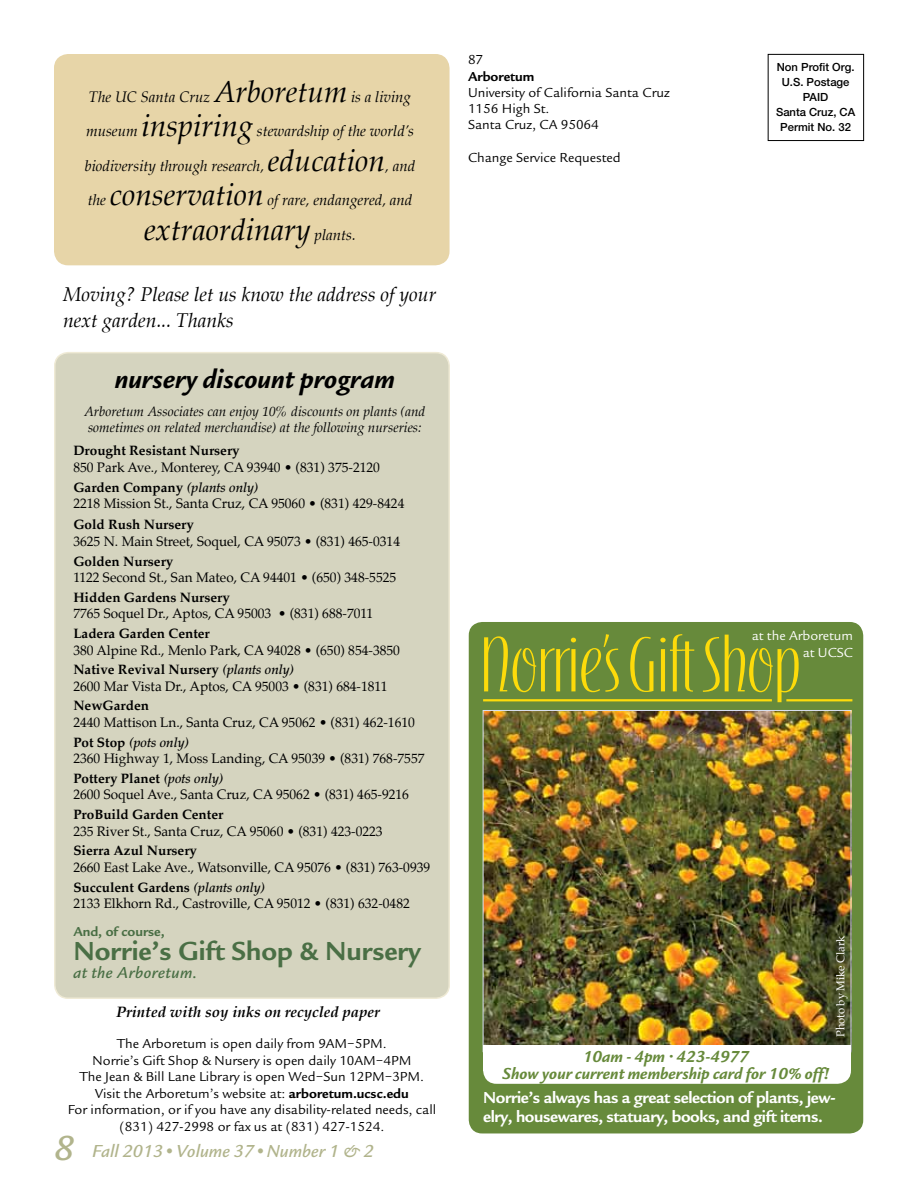
<style>
.page{position:relative;width:918px;height:1188px;background:#fff}
.page>*{position:absolute;margin:0;border:0;box-sizing:border-box;transform-origin:0 0}
.t1{font:700 67.65px "Silvermoon ITC";letter-spacing:-.035em;color:#fddb0a;scale:1.09 1}
.t2{font:italic 30px "Palatino";color:#000}
.t3{font:700 27px "Legacy Sans";color:#4a6f45}
.t4{font:italic 700 27px "Legacy Sans";color:#000}
.t5{font:italic 19.5px/25.5px "Palatino";color:#000}
.t6{font:italic 500 18px "Legacy Sans";color:#b1b48c}
.t7{font:700 16.5px/18.8px "Legacy Sans";letter-spacing:-.025em;color:#fff}
.t8{font:italic 700 16.5px/16.5px "Legacy Sans";color:#678a3b;text-align:center}
.t9{font:italic 500 16.5px "Legacy Sans";letter-spacing:.025em;color:#4a6f45}
.t10{font:italic 15px "Palatino";color:#000}
.t11{font:italic 700 15px "Palatino";color:#000}
.t12{font:13.5px/19.8px "Palatino";color:#000}
.t13{font:13.5px/16.5px "Legacy Sans";color:#000;text-align:center}
.t14{font:700 13.5px "Palatino";color:#000}
.t15{font:italic 13.5px/16.5px "Palatino";color:#000}
.t16{font:13.5px/16.2px "Legacy Sans";color:#fff;text-align:right}
.t17{font:700 13.5px "Legacy Sans";color:#4a6f45}
.t18{font:700 13.5px "Legacy Sans";color:#000}
.t19{font:500 11.25px/15px "Helvetica Neue";color:#000;text-align:center}
.t20{font:11.25px "Palatino";letter-spacing:-.01em;color:#fff}
.s1{font-size:30px}
.s2{font-size:15px}
.s3{font-weight:700}
.s4{font-weight:500;font-style:italic}
.s5{font-style:inherit}
.s6{font-size:36px}
</style>
<div class="page">
<div style="left:469px;top:622px;width:394px;height:511px;background:#678a3b;border-radius:14px"></div>
<div style="left:768px;top:54px;width:96px;height:87px;border:1px solid #000"></div>
<div style="left:55px;top:55px;width:394px;height:210px;background:#e7d5a8;border-radius:14px"></div>
<div style="left:54px;top:54px;width:396px;height:211px;border:2px solid #e7d5a8;border-radius:14px"></div>
<img style="left:485px;top:712px;width:364px;height:333px">
<div style="left:483px;top:1045px;width:368px;height:25px;background:#fff"></div>
<div style="left:483px;top:1052px;width:368px;height:32px;background:#fff;border-radius:14px"></div>
<hr style="left:483px;top:699px;width:289px;height:2px;background:#fddb0a">
<hr style="left:786px;top:699px;width:66px;height:2px;background:#fddb0a">
<div style="left:55px;top:353px;width:394px;height:645px;background:#d5d4bf;border-radius:14px"></div>
<div style="left:54px;top:352px;width:396px;height:647px;border:2px solid #efead5;border-radius:14px"></div>
<p class="t10" style="left:89px;top:85px;width:324px">The UC Santa Cruz <span class="s1">Arboretum</span> is a living</p>
<p class="t10" style="left:86px;top:119px;width:329px">museum <span class="s1">inspiring</span> stewardship of the world’s</p>
<p class="t10" style="left:85px;top:154px;width:332px">biodiversity through research, <span class="s1">education</span>, and</p>
<p class="t10" style="left:88px;top:188px;width:326px">the <span class="s1">conservation</span> of rare, endangered, and</p>
<h2 class="t2" style="left:144px;top:206px;width:213px">extraordinary <span class="s2">plants.</span></h2>
<h3 class="t5" style="left:63px;top:282px;width:375px">Moving? Please let us know the address of your next garden... Thanks</h3>
<h3 class="t4" style="left:115px;top:363px;width:282px">nursery discount program</h3>
<p class="t15" style="left:84px;top:403px;width:343px">Arboretum Associates can enjoy 10% discounts on plants (and sometimes on related merchandise) at the following nurseries:</p>
<p class="t14" style="left:73px;top:439px;width:168px">Drought Resistant Nursery</p>
<p class="t12" style="left:73px;top:457px;width:308px">850 Park Ave., Monterey, CA 93940 • (831) 375-2120<br><span class="s3">Garden Company</span> <span class="s4">(plants only)</span></p>
<p class="t12" style="left:73px;top:494px;width:333px">2218 Mission St., Santa Cruz, CA 95060 • (831) 429-8424</p>
<p class="t14" style="left:73px;top:513px;width:122px">Gold Rush Nursery</p>
<p class="t12" style="left:73px;top:531px;width:328px">3625 N. Main Street, Soquel, CA 95073 • (831) 465-0314</p>
<p class="t14" style="left:73px;top:549px;width:102px">Golden Nursery</p>
<p class="t12" style="left:73px;top:567px;width:324px">1122 Second St., San Mateo, CA 94401 • (650) 348-5525</p>
<p class="t14" style="left:73px;top:586px;width:158px">Hidden Gardens Nursery</p>
<p class="t12" style="left:73px;top:604px;width:301px">7765 Soquel Dr., Aptos, CA 95003 • (831) 688-7011</p>
<p class="t14" style="left:73px;top:622px;width:138px">Ladera Garden Center</p>
<p class="t12" style="left:73px;top:640px;width:328px">380 Alpine Rd., Menlo Park, CA 94028 • (650) 854-3850<br><span class="s3">Native Revival Nursery</span> <span class="s4">(plants only)</span></p>
<p class="t12" style="left:73px;top:676px;width:316px">2600 Mar Vista Dr., Aptos, CA 95003 • (831) 684-1811</p>
<p class="t14" style="left:73px;top:694px;width:77px">NewGarden</p>
<p class="t12" style="left:73px;top:712px;width:343px">2440 Mattison Ln., Santa Cruz, CA 95062 • (831) 462-1610<br><span class="s3">Pot Stop</span> <span class="s4">(pots only)</span></p>
<p class="t12" style="left:73px;top:749px;width:353px">2360 Highway 1, Moss Landing, CA 95039 • (831) 768-7557<br><span class="s3">Pottery Planet</span> <span class="s4">(pots only)</span></p>
<p class="t12" style="left:73px;top:785px;width:337px">2600 Soquel Ave., Santa Cruz, CA 95062 • (831) 465-9216</p>
<p class="t14" style="left:73px;top:803px;width:151px">ProBuild Garden Center</p>
<p class="t12" style="left:73px;top:821px;width:311px">235 River St., Santa Cruz, CA 95060 • (831) 423-0223</p>
<p class="t14" style="left:73px;top:839px;width:125px">Sierra Azul Nursery</p>
<p class="t12" style="left:73px;top:857px;width:358px">2660 East Lake Ave., Watsonville, CA 95076 • (831) 763-0939<br><span class="s3">Succulent Gardens</span> <span class="s4">(plants only)</span></p>
<p class="t12" style="left:73px;top:894px;width:338px">2133 Elkhorn Rd., Castroville, CA 95012 • (831) 632-0482</p>
<p class="t17" style="left:73px;top:923px;width:93px">And, of course,</p>
<h3 class="t3" style="left:73px;top:935px;width:349px">Norrie’s Gift Shop &amp; Nursery</h3>
<p class="t9" style="left:73px;top:963px;width:126px">at the Arboretum.</p>
<p class="t11" style="left:116px;top:1000px;width:265px">Printed with soy inks on recycled paper</p>
<p class="t13" style="left:68px;top:1036px;width:370px">The Arboretum is open daily from 9<span class="s5">AM</span>–5<span class="s5">PM.<br></span>Norrie’s Gift Shop &amp; Nursery is open daily 10AM–4PM<br>The Jean &amp; Bill Lane Library is open Wed–Sun 12PM–3PM<span class="s5">.<br></span>Visit the Arboretum’s website at: <span class="s3">arboretum.ucsc.edu<br></span>For information, or if you have any disability-related needs, call (831) 427-2998 or fax us at (831) 427-1524.</p>
<h3 class="t6" style="left:54px;top:1140px;width:321px"><span class="s6">8</span> Fall 2013 • Volume 37 • Number 1 &amp; 2</h3>
<p class="t13" style="left:468px;top:52px;width:17px">87</p>
<p class="t18" style="left:468px;top:68px;width:68px">Arboretum</p>
<p class="t13" style="left:468px;top:84px;width:203px;text-align:left">University of California Santa Cruz<br>1156 High St.<br>Santa Cruz, CA 95064</p>
<p class="t13" style="left:468px;top:149px;width:154px">Change Service Requested</p>
<p class="t19" style="left:776px;top:60px;width:81px">Non Profit Org.<br>U.S. Postage<br>PAID<br>Santa Cruz, CA<br>Permit No. 32</p>
<p class="t16" style="left:752px;top:628px;width:103px">at the Arboretum at UCSC</p>
<h1 class="t1" style="left:478px;top:624px;width:298px">Norrie’s Gift Shop</h1>
<p class="t20" style="left:831px;top:1037px;width:103px;rotate:-90deg">Photo by Mike Clark</p>
<p class="t8" style="left:502px;top:1048px;width:329px">10am - 4pm · 423-4977<br>Show your current membership card for 10% off!</p>
<p class="t7" style="left:483px;top:1088px;width:354px">Norrie’s always has a great selection of plants, jew&shy;elry, housewares, statuary, books, and gift items.</p>
</div>
